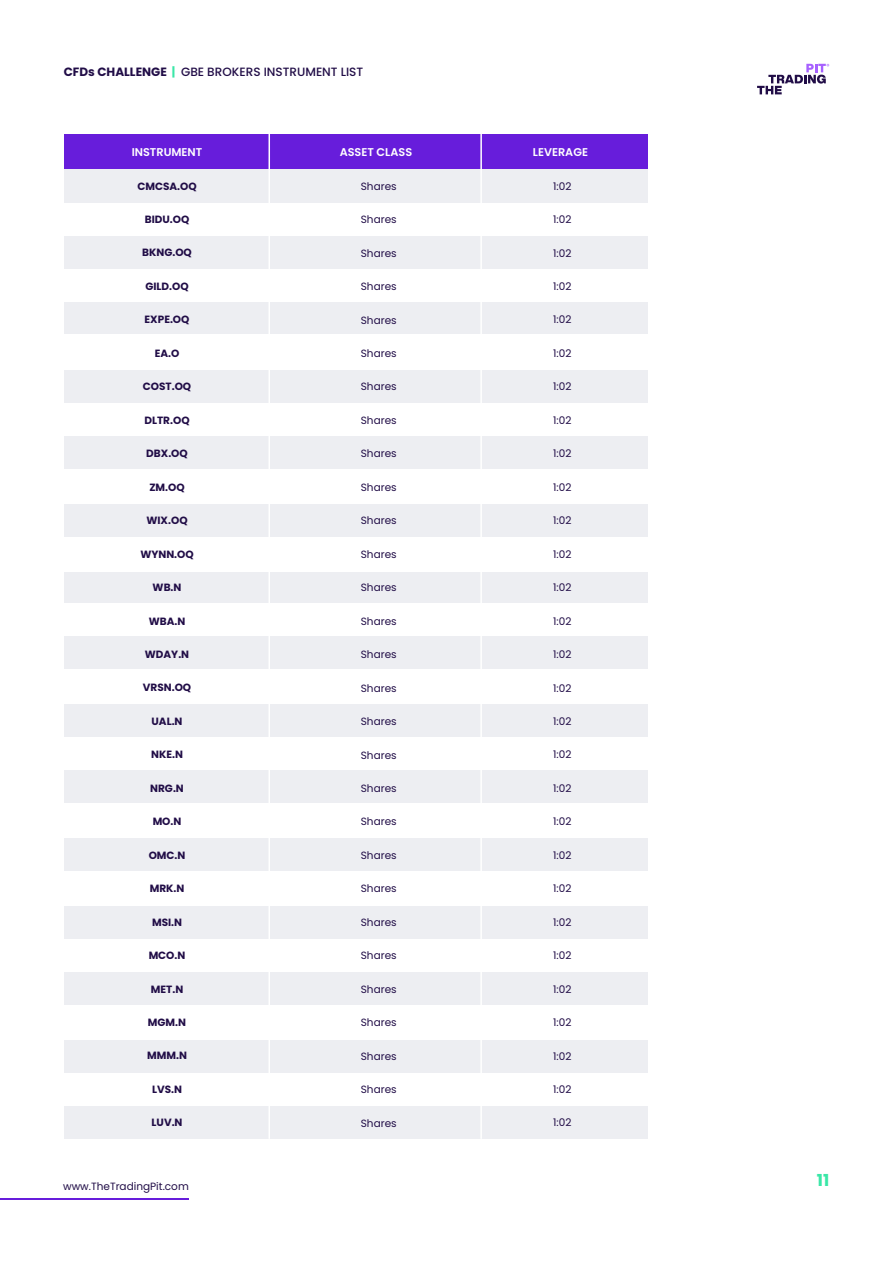
<style>
.page{position:relative;width:893px;height:1263px;background:#fff}
.page>*{position:absolute;margin:0;border:0;box-sizing:border-box;transform-origin:0 0}
.t1{font:700 16.5px "Poppins";color:#3ae7a7}
.t2{font:500 12px "Poppins";color:#210d47}
.t3{font:600 11.25px "Poppins";color:#fff}
.t4{font:10.5px "Poppins";color:#210d47}
.t5{font:700 10.5px "Poppins";color:#210d47}
.s1{font-weight:700}
.s2{font-weight:700;color:#3ae7a7}
</style>
<div class="page">
<svg style="left:757px;top:64px;width:72px;height:30px"></svg>
<hr style="left:0;top:1198px;width:189px;height:1px;background:#671ddb">
<div style="left:64px;top:370px;width:583px;height:33px;background:#edeef2"></div>
<div style="left:64px;top:704px;width:583px;height:33px;background:#edeef2"></div>
<div style="left:64px;top:1040px;width:583px;height:33px;background:#edeef2"></div>
<div style="left:64px;top:504px;width:583px;height:32px;background:#edeef2"></div>
<div style="left:64px;top:838px;width:583px;height:33px;background:#edeef2"></div>
<div style="left:64px;top:436px;width:583px;height:32px;background:#edeef2"></div>
<div style="left:64px;top:770px;width:583px;height:33px;background:#edeef2"></div>
<div style="left:64px;top:1106px;width:583px;height:33px;background:#edeef2"></div>
<div style="left:64px;top:169px;width:583px;height:33px;background:#edeef2"></div>
<div style="left:64px;top:236px;width:583px;height:33px;background:#edeef2"></div>
<div style="left:64px;top:570px;width:583px;height:33px;background:#edeef2"></div>
<div style="left:64px;top:906px;width:583px;height:33px;background:#edeef2"></div>
<div style="left:64px;top:301px;width:583px;height:33px;background:#edeef2"></div>
<div style="left:64px;top:636px;width:583px;height:33px;background:#edeef2"></div>
<div style="left:64px;top:972px;width:583px;height:33px;background:#edeef2"></div>
<div style="left:64px;top:537px;width:583px;height:35px;background:#fff"></div>
<div style="left:64px;top:134px;width:583px;height:34px;background:#671ddb"></div>
<hr style="left:269px;top:134px;width:1px;height:1005px;background:#fff">
<hr style="left:480px;top:134px;width:2px;height:1005px;background:#fff">
<p class="t2" style="left:64px;top:65px;width:301px"><span class="s1">CFDs CHALLENGE</span> <span class="s2">|</span> GBE BROKERS INSTRUMENT LIST</p>
<p class="t3" style="left:132px;top:145px;width:72px">INSTRUMENT</p>
<p class="t5" style="left:137px;top:180px;width:61px">CMCSA.OQ</p>
<p class="t5" style="left:145px;top:213px;width:46px">BIDU.OQ</p>
<p class="t5" style="left:142px;top:247px;width:51px">BKNG.OQ</p>
<p class="t5" style="left:145px;top:280px;width:45px">GILD.OQ</p>
<p class="t5" style="left:145px;top:314px;width:46px">EXPE.OQ</p>
<p class="t5" style="left:155px;top:347px;width:26px">EA.O</p>
<p class="t5" style="left:143px;top:381px;width:50px">COST.OQ</p>
<p class="t5" style="left:144px;top:414px;width:47px">DLTR.OQ</p>
<p class="t5" style="left:146px;top:447px;width:43px">DBX.OQ</p>
<p class="t5" style="left:149px;top:481px;width:37px">ZM.OQ</p>
<p class="t5" style="left:146px;top:514px;width:43px">WIX.OQ</p>
<p class="t5" style="left:140px;top:548px;width:55px">WYNN.OQ</p>
<p class="t5" style="left:153px;top:581px;width:30px">WB.N</p>
<p class="t5" style="left:149px;top:615px;width:38px">WBA.N</p>
<p class="t5" style="left:145px;top:648px;width:46px">WDAY.N</p>
<p class="t5" style="left:143px;top:682px;width:50px">VRSN.OQ</p>
<p class="t5" style="left:152px;top:715px;width:33px">UAL.N</p>
<p class="t5" style="left:151px;top:748px;width:33px">NKE.N</p>
<p class="t5" style="left:150px;top:782px;width:35px">NRG.N</p>
<p class="t5" style="left:153px;top:815px;width:30px">MO.N</p>
<p class="t5" style="left:149px;top:849px;width:38px">OMC.N</p>
<p class="t5" style="left:150px;top:882px;width:36px">MRK.N</p>
<p class="t5" style="left:152px;top:916px;width:32px">MSI.N</p>
<p class="t5" style="left:149px;top:949px;width:38px">MCO.N</p>
<p class="t5" style="left:151px;top:983px;width:34px">MET.N</p>
<p class="t5" style="left:148px;top:1016px;width:40px">MGM.N</p>
<p class="t5" style="left:147px;top:1050px;width:41px">MMM.N</p>
<p class="t5" style="left:152px;top:1083px;width:31px">LVS.N</p>
<p class="t5" style="left:152px;top:1116px;width:32px">LUV.N</p>
<p class="t4" style="left:63px;top:1181px;width:127px">www.TheTradingPit.com</p>
<p class="t3" style="left:340px;top:145px;width:74px">ASSET CLASS</p>
<p class="t3" style="left:533px;top:145px;width:57px">LEVERAGE</p>
<p class="t4" style="left:361px;top:180px;width:37px">Shares</p>
<p class="t4" style="left:361px;top:213px;width:37px">Shares</p>
<p class="t4" style="left:361px;top:247px;width:37px">Shares</p>
<p class="t4" style="left:361px;top:280px;width:37px">Shares</p>
<p class="t4" style="left:361px;top:314px;width:37px">Shares</p>
<p class="t4" style="left:361px;top:347px;width:37px">Shares</p>
<p class="t4" style="left:361px;top:381px;width:37px">Shares</p>
<p class="t4" style="left:361px;top:414px;width:37px">Shares</p>
<p class="t4" style="left:361px;top:448px;width:37px">Shares</p>
<p class="t4" style="left:361px;top:481px;width:37px">Shares</p>
<p class="t4" style="left:361px;top:514px;width:37px">Shares</p>
<p class="t4" style="left:361px;top:548px;width:37px">Shares</p>
<p class="t4" style="left:361px;top:581px;width:37px">Shares</p>
<p class="t4" style="left:361px;top:615px;width:37px">Shares</p>
<p class="t4" style="left:361px;top:648px;width:37px">Shares</p>
<p class="t4" style="left:361px;top:682px;width:37px">Shares</p>
<p class="t4" style="left:361px;top:715px;width:37px">Shares</p>
<p class="t4" style="left:361px;top:749px;width:37px">Shares</p>
<p class="t4" style="left:361px;top:782px;width:37px">Shares</p>
<p class="t4" style="left:361px;top:816px;width:37px">Shares</p>
<p class="t4" style="left:361px;top:849px;width:37px">Shares</p>
<p class="t4" style="left:361px;top:882px;width:37px">Shares</p>
<p class="t4" style="left:361px;top:916px;width:37px">Shares</p>
<p class="t4" style="left:361px;top:949px;width:37px">Shares</p>
<p class="t4" style="left:361px;top:983px;width:37px">Shares</p>
<p class="t4" style="left:361px;top:1016px;width:37px">Shares</p>
<p class="t4" style="left:361px;top:1050px;width:37px">Shares</p>
<p class="t4" style="left:361px;top:1083px;width:37px">Shares</p>
<p class="t4" style="left:361px;top:1117px;width:37px">Shares</p>
<p class="t4" style="left:553px;top:180px;width:20px">1:02</p>
<p class="t4" style="left:553px;top:213px;width:20px">1:02</p>
<p class="t4" style="left:553px;top:247px;width:20px">1:02</p>
<p class="t4" style="left:553px;top:280px;width:20px">1:02</p>
<p class="t4" style="left:553px;top:314px;width:20px">1:02</p>
<p class="t4" style="left:553px;top:347px;width:20px">1:02</p>
<p class="t4" style="left:553px;top:381px;width:20px">1:02</p>
<p class="t4" style="left:553px;top:414px;width:20px">1:02</p>
<p class="t4" style="left:553px;top:447px;width:20px">1:02</p>
<p class="t4" style="left:553px;top:481px;width:20px">1:02</p>
<p class="t4" style="left:553px;top:514px;width:20px">1:02</p>
<p class="t4" style="left:553px;top:548px;width:20px">1:02</p>
<p class="t4" style="left:553px;top:581px;width:20px">1:02</p>
<p class="t4" style="left:553px;top:615px;width:20px">1:02</p>
<p class="t4" style="left:553px;top:648px;width:20px">1:02</p>
<p class="t4" style="left:553px;top:682px;width:20px">1:02</p>
<p class="t4" style="left:553px;top:715px;width:20px">1:02</p>
<p class="t4" style="left:553px;top:749px;width:20px">1:02</p>
<p class="t4" style="left:553px;top:782px;width:20px">1:02</p>
<p class="t4" style="left:553px;top:815px;width:20px">1:02</p>
<p class="t4" style="left:553px;top:849px;width:20px">1:02</p>
<p class="t4" style="left:553px;top:882px;width:20px">1:02</p>
<p class="t4" style="left:553px;top:916px;width:20px">1:02</p>
<p class="t4" style="left:553px;top:949px;width:20px">1:02</p>
<p class="t4" style="left:553px;top:983px;width:20px">1:02</p>
<p class="t4" style="left:553px;top:1016px;width:20px">1:02</p>
<p class="t4" style="left:553px;top:1050px;width:20px">1:02</p>
<p class="t4" style="left:553px;top:1083px;width:20px">1:02</p>
<p class="t4" style="left:553px;top:1117px;width:20px">1:02</p>
<h1 class="t1" style="left:817px;top:1170px;width:14px">11</h1>
</div>
